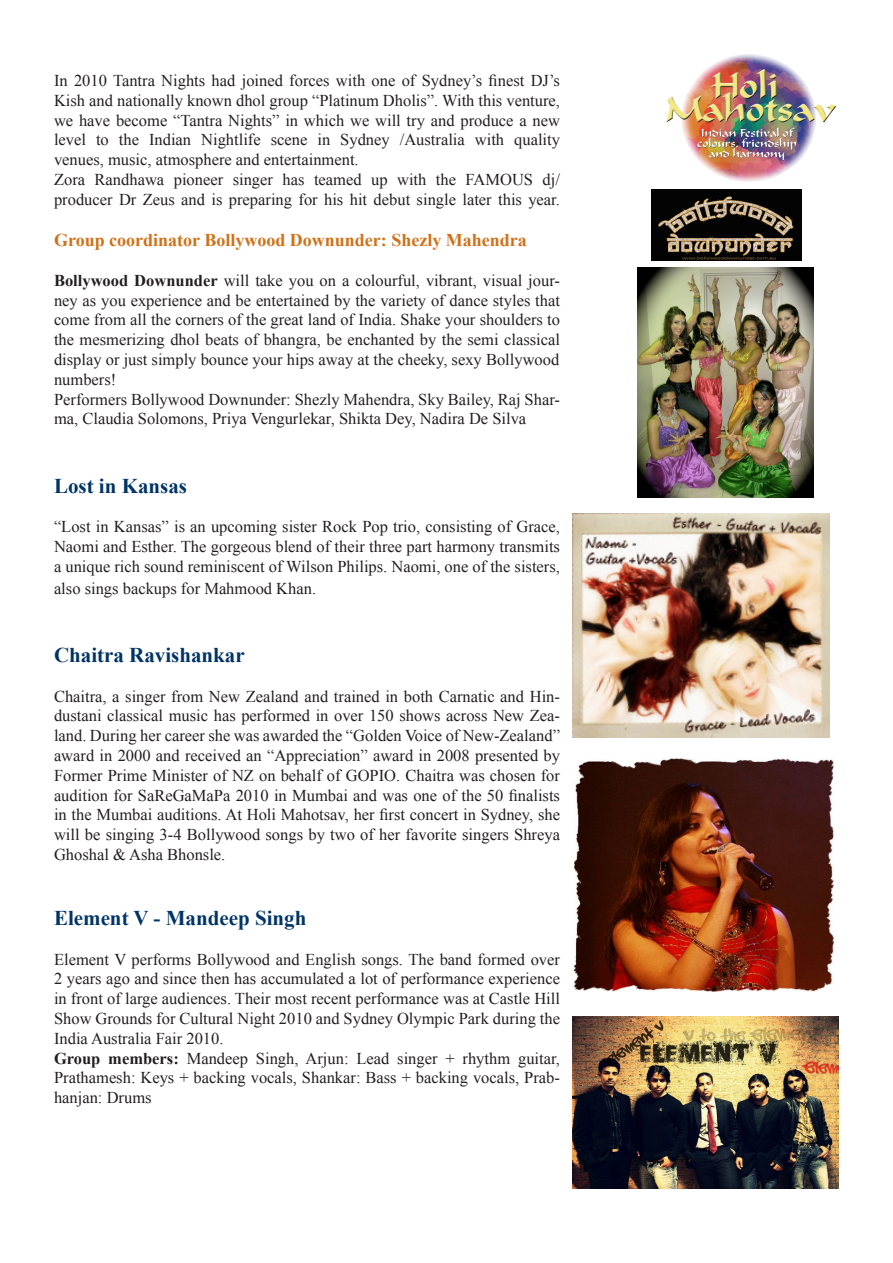
<style>
.page{position:relative;width:893px;height:1263px;background:#fff}
.page>*{position:absolute;margin:0;border:0;box-sizing:border-box;transform-origin:0 0}
.t1{font:700 21px "Times New Roman";color:#003466}
.t2{font:700 18px "Times New Roman";color:#d07118}
.t3{font:16.5px/19.8px "Times New Roman";color:#231f20;text-align:justify}
.s1{font-weight:700}
</style>
<div class="page">
<img style="left:666px;top:54px;width:170px;height:128px">
<img style="left:573px;top:758px;width:261px;height:233px">
<img style="left:573px;top:1016px;width:266px;height:173px">
<img style="left:573px;top:513px;width:257px;height:224px">
<img style="left:638px;top:267px;width:176px;height:230px">
<img style="left:651px;top:190px;width:151px;height:70px">
<p class="t3" style="left:54px;top:70px;width:507px">In 2010 Tantra Nights had joined forces with one of Sydney’s finest DJ’s</p>
<p class="t3" style="left:54px;top:90px;width:508px">Kish and nationally known dhol group “Platinum Dholis”. With this venture,</p>
<p class="t3" style="left:54px;top:110px;width:507px">we have become “Tantra Nights” in which we will try and produce a new</p>
<p class="t3" style="left:54px;top:130px;width:507px">level to the Indian Nightlife scene in Sydney /Australia with quality</p>
<p class="t3" style="left:54px;top:150px;width:306px">venues, music, atmosphere and entertainment.</p>
<p class="t3" style="left:54px;top:169px;width:507px">Zora Randhawa pioneer singer has teamed up with the FAMOUS dj/ producer Dr Zeus and is preparing for his hit debut single later this year.</p>
<p class="t2" style="left:54px;top:228px;width:474px">Group coordinator Bollywood Downunder: Shezly Mahendra</p>
<p class="t3" style="left:54px;top:270px;width:507px"><span class="s1">Bollywood Downunder</span> will take you on a colourful, vibrant, visual jour&shy;ney as you experience and be entertained by the variety of dance styles that come from all the corners of the great land of India. Shake your shoulders to the mesmerizing dhol beats of bhangra, be enchanted by the semi classical display or just simply bounce your hips away at the cheeky, sexy Bollywood</p>
<p class="t3" style="left:54px;top:369px;width:64px">numbers!</p>
<p class="t3" style="left:54px;top:389px;width:507px">Performers Bollywood Downunder: Shezly Mahendra, Sky Bailey, Raj Shar&shy;ma, Claudia Solomons, Priya Vengurlekar, Shikta Dey, Nadira De Silva</p>
<p class="t1" style="left:54px;top:471px;width:135px">Lost in Kansas</p>
<p class="t3" style="left:54px;top:517px;width:508px">“Lost in Kansas” is an upcoming sister Rock Pop trio, consisting of Grace, Naomi and Esther. The gorgeous blend of their three part harmony transmits a unique rich sound reminiscent of Wilson Philips. Naomi, one of the sisters,</p>
<p class="t3" style="left:54px;top:578px;width:264px">also sings backups for Mahmood Khan.</p>
<p class="t1" style="left:54px;top:640px;width:192px">Chaitra Ravishankar</p>
<p class="t3" style="left:54px;top:686px;width:508px">Chaitra, a singer from New Zealand and trained in both Carnatic and Hin&shy;dustani classical music has performed in over 150 shows across New Zea&shy;land. During her career she was awarded the “Golden Voice of New-Zealand” award in 2000 and received an “Appreciation” award in 2008 presented by Former Prime Minister of NZ on behalf of GOPIO. Chaitra was chosen for audition for SaReGaMaPa 2010 in Mumbai and was one of the 50 finalists in the Mumbai auditions. At Holi Mahotsav, her first concert in Sydney, she will be singing 3-4 Bollywood songs by two of her favorite singers Shreya Ghoshal &amp; Asha Bhonsle.</p>
<p class="t1" style="left:54px;top:903px;width:254px">Element V - Mandeep Singh</p>
<p class="t3" style="left:54px;top:949px;width:508px">Element V performs Bollywood and English songs. The band formed over 2 years ago and since then has accumulated a lot of performance experience in front of large audiences. Their most recent performance was at Castle Hill Show Grounds for Cultural Night 2010 and Sydney Olympic Park during the India Australia Fair 2010.</p>
<p class="t3" style="left:54px;top:1048px;width:507px"><span class="s1">Group members:</span> Mandeep Singh, Arjun: Lead singer + rhythm guitar, Prathamesh: Keys + backing vocals, Shankar: Bass + backing vocals, Prab&shy;hanjan: Drums</p>
</div>
